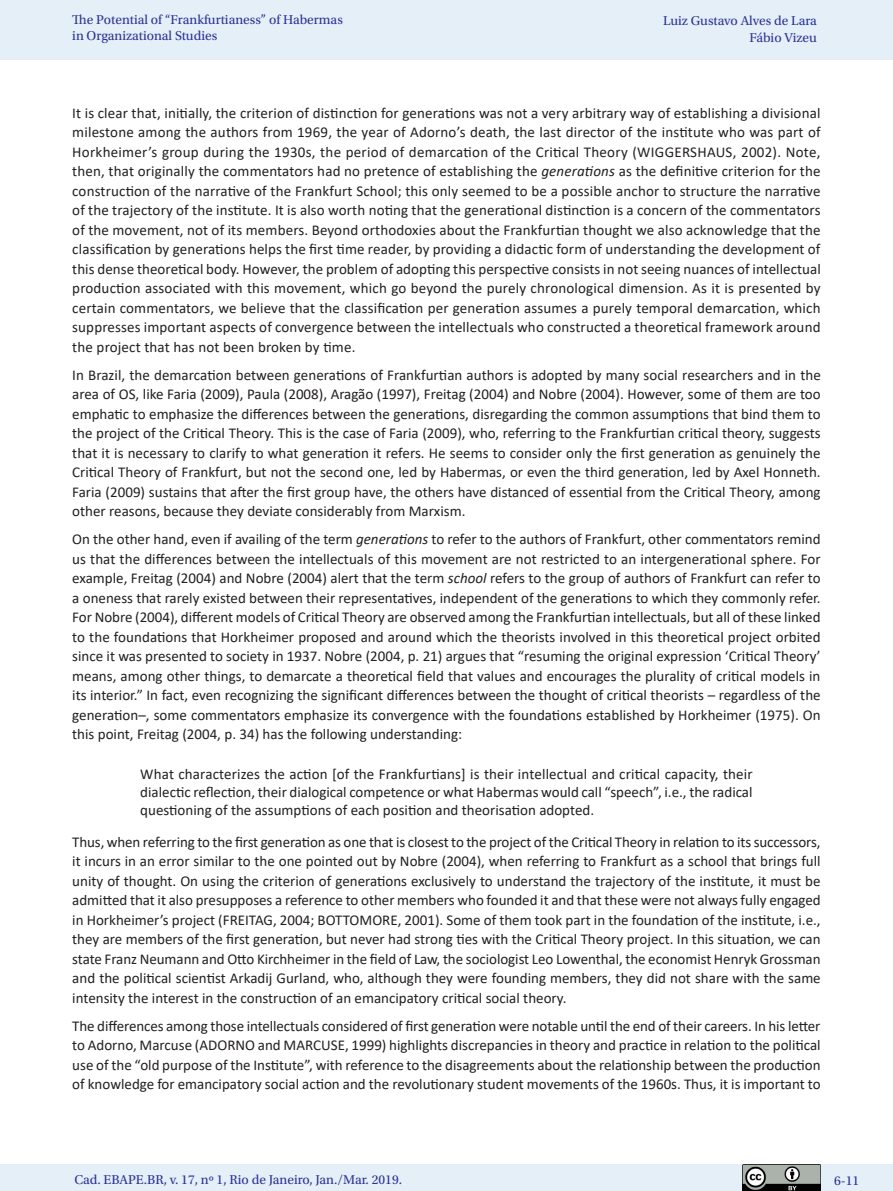
<style>
.page{position:relative;width:893px;height:1191px;background:#fff}
.page>*{position:absolute;margin:0;border:0;box-sizing:border-box;transform-origin:0 0}
._06_0_texto{font:15px/19.5px "Calibri";color:#231f20;text-align:justify}
._06_2_citação{font:15px/18px "Calibri";color:#231f20;text-align:justify}
.t1{font:13.5px/16.5px "Utopia Std";color:#2b3393}
.s1{font-style:italic}
</style>
<div class="page">
<div style="left:0;top:0;width:893px;height:60px;background:#e4eff8"></div>
<div style="left:0;top:1164px;width:893px;height:27px;background:#e4eff8"></div>
<img style="left:743px;top:1164px;width:78px;height:27px">
<p class="t1" style="left:72px;top:11px;width:272px">The Potential of “Frankfurtianess” of Habermas in Organizational Studies</p>
<p class="t1" style="left:663px;top:13px;width:155px;text-align:right">Luiz Gustavo Alves de Lara<br>Fábio Vizeu</p>
<p class="_06_0_texto" style="left:72px;top:102px;width:750px">It is clear that, initially, the criterion of distinction for generations was not a very arbitrary way of establishing a divisional milestone among the authors from 1969, the year of Adorno’s death, the last director of the institute who was part of Horkheimer’s group during the 1930s, the period of demarcation of the Critical Theory (WIGGERSHAUS, 2002). Note, then, that originally the commentators had no pretence of establishing the <span class="s1">generations</span> as the definitive criterion for the construction of the narrative of the Frankfurt School; this only seemed to be a possible anchor to structure the narrative of the trajectory of the institute. It is also worth noting that the generational distinction is a concern of the commentators of the movement, not of its members. Beyond orthodoxies about the Frankfurtian thought we also acknowledge that the classification by generations helps the first time reader, by providing a didactic form of understanding the development of this dense theoretical body. However, the problem of adopting this perspective consists in not seeing nuances of intellectual production associated with this movement, which go beyond the purely chronological dimension. As it is presented by certain commentators, we believe that the classification per generation assumes a purely temporal demarcation, which suppresses important aspects of convergence between the intellectuals who constructed a theoretical framework around the project that has not been broken by time.</p>
<p class="_06_0_texto" style="left:72px;top:364px;width:750px">In Brazil, the demarcation between generations of Frankfurtian authors is adopted by many social researchers and in the area of OS, like Faria (2009), Paula (2008), Aragão (1997), Freitag (2004) and Nobre (2004). However, some of them are too emphatic to emphasize the differences between the generations, disregarding the common assumptions that bind them to the project of the Critical Theory. This is the case of Faria (2009), who, referring to the Frankfurtian critical theory, suggests that it is necessary to clarify to what generation it refers. He seems to consider only the first generation as genuinely the Critical Theory of Frankfurt, but not the second one, led by Habermas, or even the third generation, led by Axel Honneth.<br>Faria (2009) sustains that after the first group have, the others have distanced of essential from the Critical Theory, among other reasons, because they deviate considerably from Marxism.</p>
<p class="_06_0_texto" style="left:72px;top:529px;width:750px">On the other hand, even if availing of the term <span class="s1">generations</span> to refer to the authors of Frankfurt, other commentators remind us that the differences between the intellectuals of this movement are not restricted to an intergenerational sphere. For example, Freitag (2004) and Nobre (2004) alert that the term <span class="s1">school</span> refers to the group of authors of Frankfurt can refer to a oneness that rarely existed between their representatives, independent of the generations to which they commonly refer.<br>For Nobre (2004), different models of Critical Theory are observed among the Frankfurtian intellectuals, but all of these linked to the foundations that Horkheimer proposed and around which the theorists involved in this theoretical project orbited since it was presented to society in 1937. Nobre (2004, p. 21) argues that “resuming the original expression ‘Critical Theory’ means, among other things, to demarcate a theoretical field that values and encourages the plurality of critical models in its interior.” In fact, even recognizing the significant differences between the thought of critical theorists – regardless of the generation–, some commentators emphasize its convergence with the foundations established by Horkheimer (1975). On this point, Freitag (2004, p. 34) has the following understanding:</p>
<p class="_06_2_citação" style="left:140px;top:764px;width:614px">What characterizes the action [of the Frankfurtians] is their intellectual and critical capacity, their dialectic reflection, their dialogical competence or what Habermas would call “speech”, i.e., the radical questioning of the assumptions of each position and theorisation adopted.</p>
<p class="_06_0_texto" style="left:72px;top:831px;width:750px">Thus, when referring to the first generation as one that is closest to the project of the Critical Theory in relation to its successors, it incurs in an error similar to the one pointed out by Nobre (2004), when referring to Frankfurt as a school that brings full unity of thought. On using the criterion of generations exclusively to understand the trajectory of the institute, it must be admitted that it also presupposes a reference to other members who founded it and that these were not always fully engaged in Horkheimer’s project (FREITAG, 2004; BOTTOMORE, 2001). Some of them took part in the foundation of the institute, i.e., they are members of the first generation, but never had strong ties with the Critical Theory project. In this situation, we can state Franz Neumann and Otto Kirchheimer in the field of Law, the sociologist Leo Lowenthal, the economist Henryk Grossman and the political scientist Arkadij Gurland, who, although they were founding members, they did not share with the same intensity the interest in the construction of an emancipatory critical social theory.</p>
<p class="_06_0_texto" style="left:72px;top:1015px;width:750px">The differences among those intellectuals considered of first generation were notable until the end of their careers. In his letter to Adorno, Marcuse (ADORNO and MARCUSE, 1999) highlights discrepancies in theory and practice in relation to the political use of the “old purpose of the Institute”, with reference to the disagreements about the relationship between the production of knowledge for emancipatory social action and the revolutionary student movements of the 1960s. Thus, it is important to</p>
<p class="t1" style="left:74px;top:1171px;width:329px">Cad. EBAPE.BR, v. 17, nº 1, Rio de Janeiro, Jan./Mar. 2019.</p>
<p class="t1" style="left:834px;top:1172px;width:27px">6-11</p>
</div>
